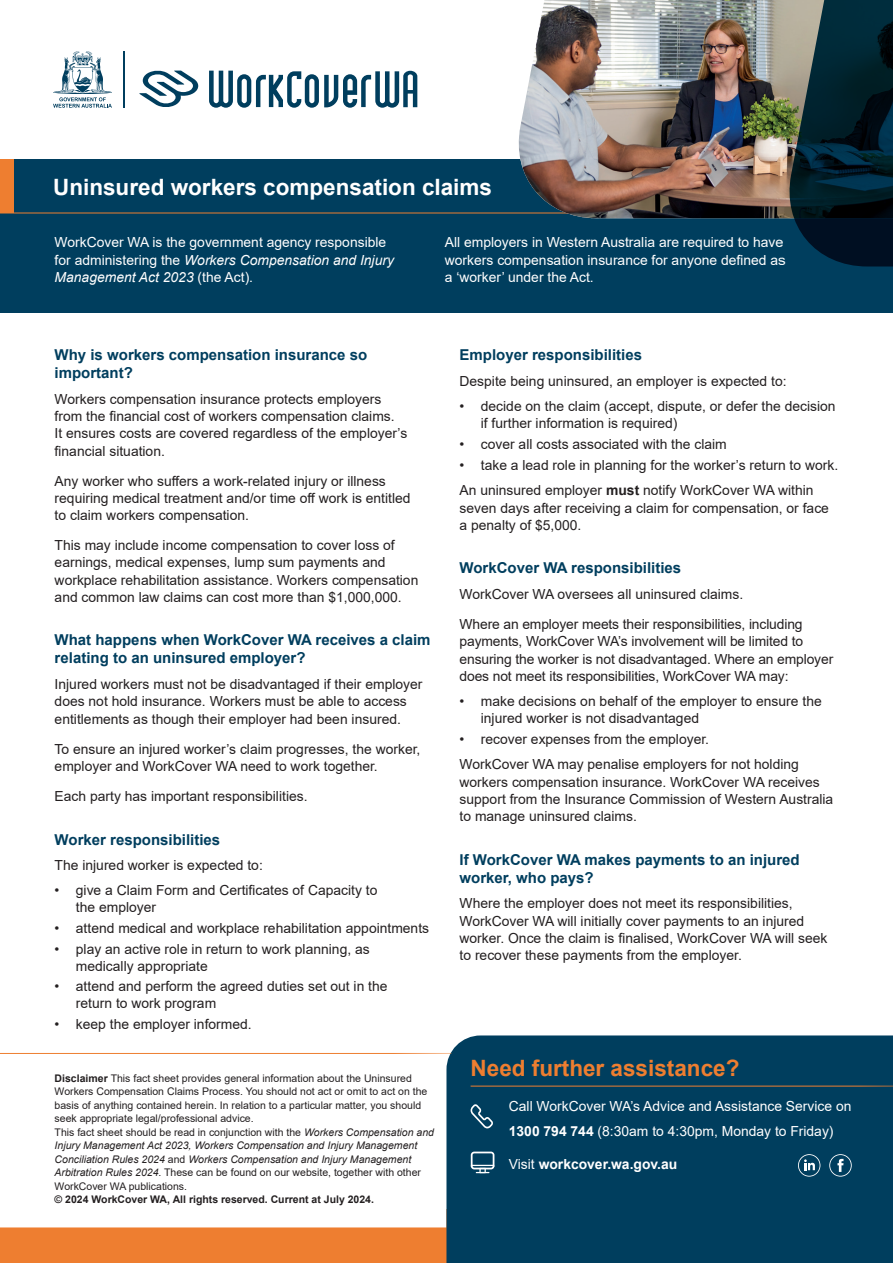
<style>
.page{position:relative;width:893px;height:1263px;background:#fff}
.page>*{position:absolute;margin:0;border:0;box-sizing:border-box;transform-origin:0 0}
._15pt_Heading{font:700 22.5px "Arial";color:#fff}
._15pt_Heading-2{font:700 22.5px "Arial";color:#ee7e30}
.H4_10pt_Bold_Heading{font:700 15px/18px "Arial";color:#003e5e}
.Body{font:700 15px "Arial";color:#003e5e}
.Body-2{font:13.8px/17.2px "Arial";color:#231f20}
.Body_dot_point{font:13.8px/16.6px "Arial";color:#231f20}
.Body-3{font:13.8px/17.2px "Arial";color:#fff}
.Body-4{font:700 13.8px "Arial";color:#fff}
.Body-5{font:10.5px/13.5px "Arial";color:#231f20}
.s1{font-style:italic}
.s2{font-weight:700}
.s3{font-weight:400}
</style>
<div class="page">
<div style="left:0;top:1209px;width:893px;height:54px;background:#ee7e30"></div>
<div style="left:0;top:1209px;width:446px;height:18px;background:#fff"></div>
<div style="left:0;top:159px;width:893px;height:154px;background:#003e5e"></div>
<svg style="left:139px;top:70px;width:59px;height:37px"></svg>
<svg style="left:209px;top:71px;width:208px;height:37px"></svg>
<hr style="left:123px;top:51px;width:2px;height:57px;background:#003e5e">
<svg style="left:53px;top:51px;width:59px;height:57px"></svg>
<hr style="left:0;top:213px;width:799px;height:1px;background:#ee7e30">
<div style="left:0;top:159px;width:14px;height:54px;background:#ee7e30"></div>
<img style="left:511px;top:0;width:270px;height:218px">
<svg style="left:781px;top:0;width:112px;height:266px"></svg>
<div style="left:446px;top:1035px;width:447px;height:228px;background:#003e5e"></div>
<hr style="left:471px;top:1086px;width:422px;height:1px;background:#ee7e30">
<svg style="left:471px;top:1104px;width:22px;height:24px"></svg>
<svg style="left:471px;top:1151px;width:23px;height:22px"></svg>
<svg style="left:798px;top:1154px;width:22px;height:22px"></svg>
<svg style="left:829px;top:1154px;width:23px;height:22px"></svg>
<hr style="left:0;top:1053px;width:451px;height:1px;background:#ee7e30">
<p class="_15pt_Heading" style="left:53px;top:171px;width:440px">Uninsured workers compensation claims</p>
<p class="Body-3" style="left:55px;top:234px;width:341px">WorkCover WA is the government agency responsible for administering the <span class="s1">Workers Compensation and Injury<br>Management Act 2023</span> (the Act).</p>
<p class="Body-3" style="left:445px;top:234px;width:342px">All employers in Western Australia are required to have workers compensation insurance for anyone defined as a ‘worker’ under the Act.</p>
<p class="H4_10pt_Bold_Heading" style="left:55px;top:346px;width:314px">Why is workers compensation insurance so important?</p>
<p class="Body-2" style="left:55px;top:390px;width:354px">Workers compensation insurance protects employers from the financial cost of workers compensation claims.<br>It ensures costs are covered regardless of the employer’s financial situation.</p>
<p class="Body-2" style="left:55px;top:472px;width:357px">Any worker who suffers a work-related injury or illness requiring medical treatment and/or time off work is entitled to claim workers compensation.</p>
<p class="Body-2" style="left:55px;top:537px;width:365px">This may include income compensation to cover loss of earnings, medical expenses, lump sum payments and workplace rehabilitation assistance. Workers compensation and common law claims can cost more than $1,000,000.</p>
<p class="H4_10pt_Bold_Heading" style="left:55px;top:631px;width:377px">What happens when WorkCover WA receives a claim relating to an uninsured employer?</p>
<p class="Body-2" style="left:55px;top:676px;width:369px">Injured workers must not be disadvantaged if their employer does not hold insurance. Workers must be able to access entitlements as though their employer had been insured.</p>
<p class="Body-2" style="left:55px;top:740px;width:367px">To ensure an injured worker’s claim progresses, the worker, employer and WorkCover WA need to work together.</p>
<p class="Body-2" style="left:55px;top:787px;width:254px">Each party has important responsibilities.</p>
<p class="H4_10pt_Bold_Heading" style="left:55px;top:830px;width:167px">Worker responsibilities</p>
<p class="Body-2" style="left:55px;top:857px;width:210px">The injured worker is expected to:</p>
<p class="Body_dot_point" style="left:76px;top:882px;width:303px;text-indent:-21px">• give a Claim Form and Certificates of Capacity to the employer</p>
<p class="Body_dot_point" style="left:55px;top:920px;width:376px">• attend medical and workplace rehabilitation appointments</p>
<p class="Body_dot_point" style="left:76px;top:940px;width:295px;text-indent:-21px">• play an active role in return to work planning, as medically appropriate</p>
<p class="Body_dot_point" style="left:76px;top:978px;width:313px;text-indent:-21px">• attend and perform the agreed duties set out in the return to work program</p>
<p class="Body_dot_point" style="left:55px;top:1016px;width:199px">• keep the employer informed.</p>
<p class="Body-5" style="left:55px;top:1071px;width:381px"><span class="s2">Disclaimer</span> This fact sheet provides general information about the Uninsured Workers Compensation Claims Process. You should not act or omit to act on the basis of anything contained herein. In relation to a particular matter, you should seek appropriate legal/professional advice.<br>This fact sheet should be read in conjunction with the <span class="s1">Workers Compensation and Injury Management Act 2023, Workers Compensation and Injury Management Conciliation Rules 2024</span> and <span class="s1">Workers Compensation and Injury Management Arbitration Rules 2024</span>. These can be found on our website, together with other WorkCover WA publications.<br><span class="s2">© 2024 WorkCover WA, All rights reserved. Current at July 2024.</span></p>
<p class="Body" style="left:460px;top:344px;width:184px">Employer responsibilities</p>
<p class="Body-2" style="left:460px;top:372px;width:328px">Despite being uninsured, an employer is expected to:</p>
<p class="Body_dot_point" style="left:481px;top:398px;width:356px;text-indent:-21px">• decide on the claim (accept, dispute, or defer the decision if further information is required)</p>
<p class="Body_dot_point" style="left:460px;top:435px;width:269px">• cover all costs associated with the claim</p>
<p class="Body_dot_point" style="left:460px;top:456px;width:380px">• take a lead role in planning for the worker’s return to work.</p>
<p class="Body-2" style="left:460px;top:482px;width:371px">An uninsured employer <span class="s2">must</span> notify WorkCover WA within seven days after receiving a claim for compensation, or face a penalty of $5,000.</p>
<p class="H4_10pt_Bold_Heading" style="left:460px;top:559px;width:223px">WorkCover WA responsibilities</p>
<p class="Body-2" style="left:460px;top:585px;width:285px">WorkCover WA oversees all uninsured claims.</p>
<p class="Body-2" style="left:460px;top:615px;width:375px">Where an employer meets their responsibilities, including payments, WorkCover WA’s involvement will be limited to ensuring the worker is not disadvantaged. Where an employer does not meet its responsibilities, WorkCover WA may:</p>
<p class="Body_dot_point" style="left:481px;top:693px;width:342px;text-indent:-21px">• make decisions on behalf of the employer to ensure the injured worker is not disadvantaged</p>
<p class="Body_dot_point" style="left:460px;top:730px;width:251px">• recover expenses from the employer.</p>
<p class="Body-2" style="left:460px;top:756px;width:375px">WorkCover WA may penalise employers for not holding workers compensation insurance. WorkCover WA receives support from the Insurance Commission of Western Australia to manage uninsured claims.</p>
<p class="H4_10pt_Bold_Heading" style="left:460px;top:850px;width:342px">If WorkCover WA makes payments to an injured worker, who pays?</p>
<p class="Body-2" style="left:460px;top:895px;width:369px">Where the employer does not meet its responsibilities, WorkCover WA will initially cover payments to an injured worker. Once the claim is finalised, WorkCover WA will seek to recover these payments from the employer.</p>
<p class="_15pt_Heading-2" style="left:471px;top:1052px;width:270px">Need further assistance?</p>
<p class="Body-3" style="left:509px;top:1093px;width:344px;line-height:25.5px">Call WorkCover WA’s Advice and Assistance Service on<br><span class="s2">1300 794 744</span> (8:30am to 4:30pm, Monday to Friday)</p>
<p class="Body-4" style="left:509px;top:1155px;width:170px"><span class="s3">Visit</span> workcover.wa.gov.au</p>
</div>
